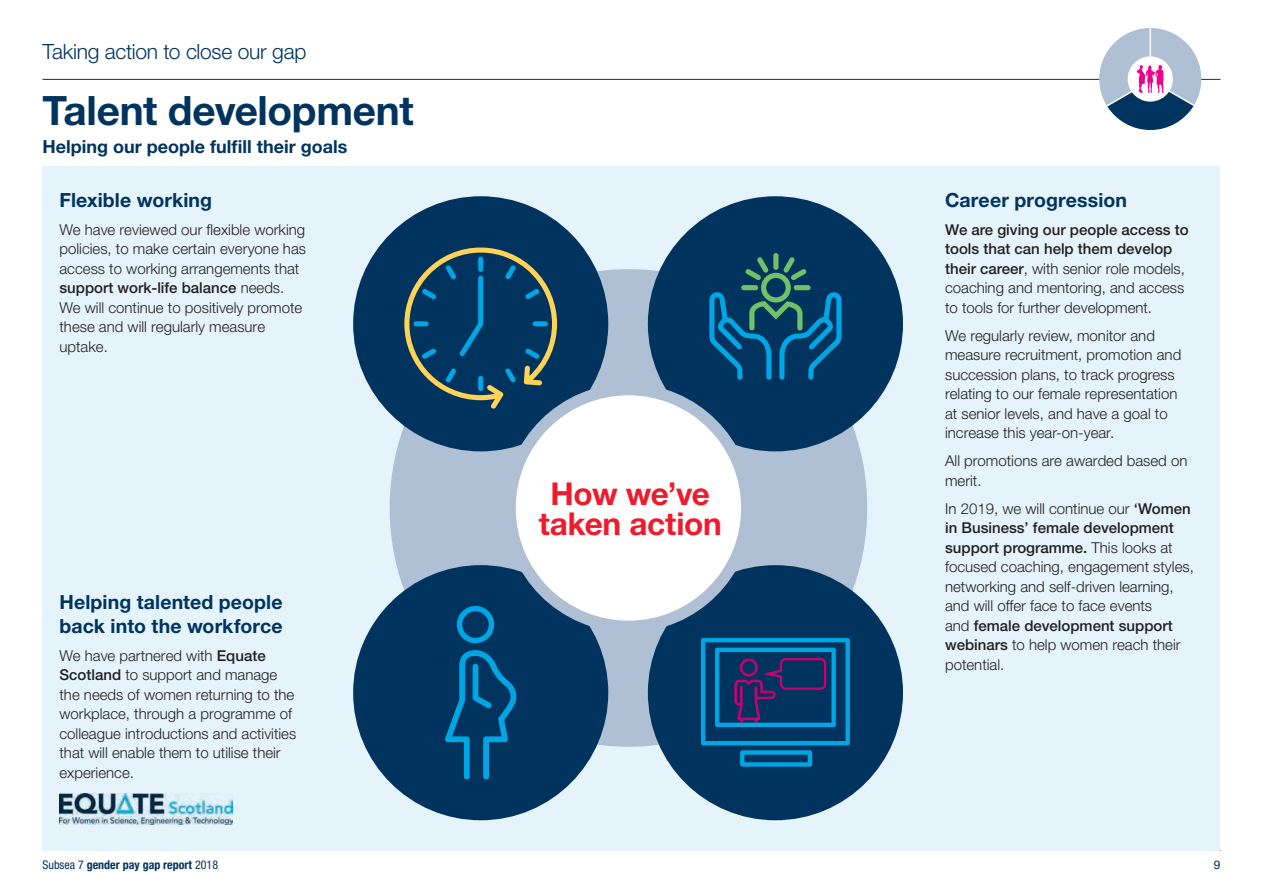
<style>
.page{position:relative;width:1263px;height:893px;background:#fff}
.page>*{position:absolute;margin:0;border:0;box-sizing:border-box;transform-origin:0 0}
.t1{font:700 40.5px "Helvetica Neue";letter-spacing:-.01em;color:#00345e}
.t2{font:700 31.5px/30px "Helvetica Neue";letter-spacing:-.01em;color:#ee1b2c;text-align:center}
.t3{font:300 21px "Helvetica Neue";letter-spacing:-.015em;color:#00345e}
.t4{font:700 19.5px/24px "Helvetica Neue";letter-spacing:.005em;color:#00345e}
.t5{font:700 18px "Helvetica Neue";color:#00345e}
.t6{font:300 15px/19.5px "Helvetica Neue";color:#231f20}
.t7{font:700 condensed 12px "Helvetica Neue";color:#00345e}
.t8{font:12px "Helvetica Neue";color:#00345e}
.s1{font-weight:500}
.s2{font-family:"Helvetica Neue LT Std";font-weight:400}
</style>
<div class="page">
<hr style="left:43px;top:850px;width:1177px;height:1px;background:#00345e">
<div style="left:43px;top:166px;width:1177px;height:684px;background:#e5f3fb"></div>
<div style="left:390px;top:269px;width:477px;height:478px;background:#afc0d5;border-radius:50%"></div>
<hr style="left:43px;top:79px;width:1177px;height:1px;background:#00345e">
<div style="left:353px;top:196px;width:255px;height:255px;background:#00345e;border-radius:50%"></div>
<div style="left:648px;top:565px;width:255px;height:255px;background:#00345e;border-radius:50%"></div>
<div style="left:648px;top:196px;width:255px;height:255px;background:#00345e;border-radius:50%"></div>
<div style="left:353px;top:565px;width:255px;height:255px;background:#00345e;border-radius:50%"></div>
<div style="left:504px;top:384px;width:249px;height:248px;background:#afc0d5;border-radius:50%"></div>
<div style="left:516px;top:395px;width:225px;height:226px;background:#fff;border-radius:50%"></div>
<svg style="left:457px;top:606px;width:37px;height:37px"></svg>
<svg style="left:445px;top:650px;width:72px;height:129px"></svg>
<img style="left:60px;top:794px;width:172px;height:31px">
<svg style="left:404px;top:247px;width:153px;height:162px"></svg>
<div style="left:773px;top:253px;width:5px;height:17px;background:#71c167;border-radius:3px"></div>
<svg style="left:709px;top:257px;width:132px;height:123px"></svg>
<svg style="left:701px;top:638px;width:149px;height:129px"></svg>
<svg style="left:1099px;top:28px;width:102px;height:102px"></svg>
<h3 class="t3" style="left:43px;top:39px;width:265px">Taking action to close our gap</h3>
<h1 class="t1" style="left:43px;top:85px;width:373px">Talent development</h1>
<p class="t5" style="left:43px;top:135px;width:306px">Helping our people fulfill their goals</p>
<h3 class="t4" style="left:60px;top:187px;width:154px">Flexible working</h3>
<p class="t6" style="left:60px;top:219px;width:248px">We have reviewed our flexible working policies, to make certain everyone has access to working arrangements that <span class="s1">support work-life balance</span> needs.<br>We will continue to positively promote these and will regularly measure uptake.</p>
<h3 class="t4" style="left:60px;top:589px;width:225px">Helping talented people back into the workforce</h3>
<p class="t6" style="left:60px;top:645px;width:238px">We have partnered with <span class="s1">Equate<br>Scotland</span> to support and manage the needs of women returning to the workplace, through a programme of colleague introductions and activities that will enable them to utilise their experience.</p>
<h2 class="t2" style="left:539px;top:478px;width:185px">How we’ve taken action</h2>
<h3 class="t4" style="left:945px;top:187px;width:183px">Career progression</h3>
<p class="t6" style="left:945px;top:219px;width:245px"><span class="s1">We are giving our people access to tools that can help them develop their career</span>, with senior role models, coaching and mentoring, and access to tools for further development.</p>
<p class="t6" style="left:945px;top:325px;width:238px">We regularly review, monitor and measure recruitment, promotion and succession plans, to track progress relating to our female representation at senior levels, and have a goal to increase this year-on-year.</p>
<p class="t6" style="left:945px;top:451px;width:244px">All promotions are awarded based on merit.</p>
<p class="t6" style="left:945px;top:498px;width:250px">In 2019, we will continue our <span class="s1">‘Women in Business’ female development support programme.</span> This looks at focused coaching, engagement styles, networking and self-driven learning, and will offer face to face events<br>and <span class="s1">female development support webinars</span> to help women reach their potential.</p>
<p class="t7" style="left:43px;top:854px;width:177px"><span class="s2">Subsea 7</span> gender pay gap report <span class="s2">2018</span></p>
<p class="t8" style="left:1214px;top:856px;width:8px">9</p>
</div>
